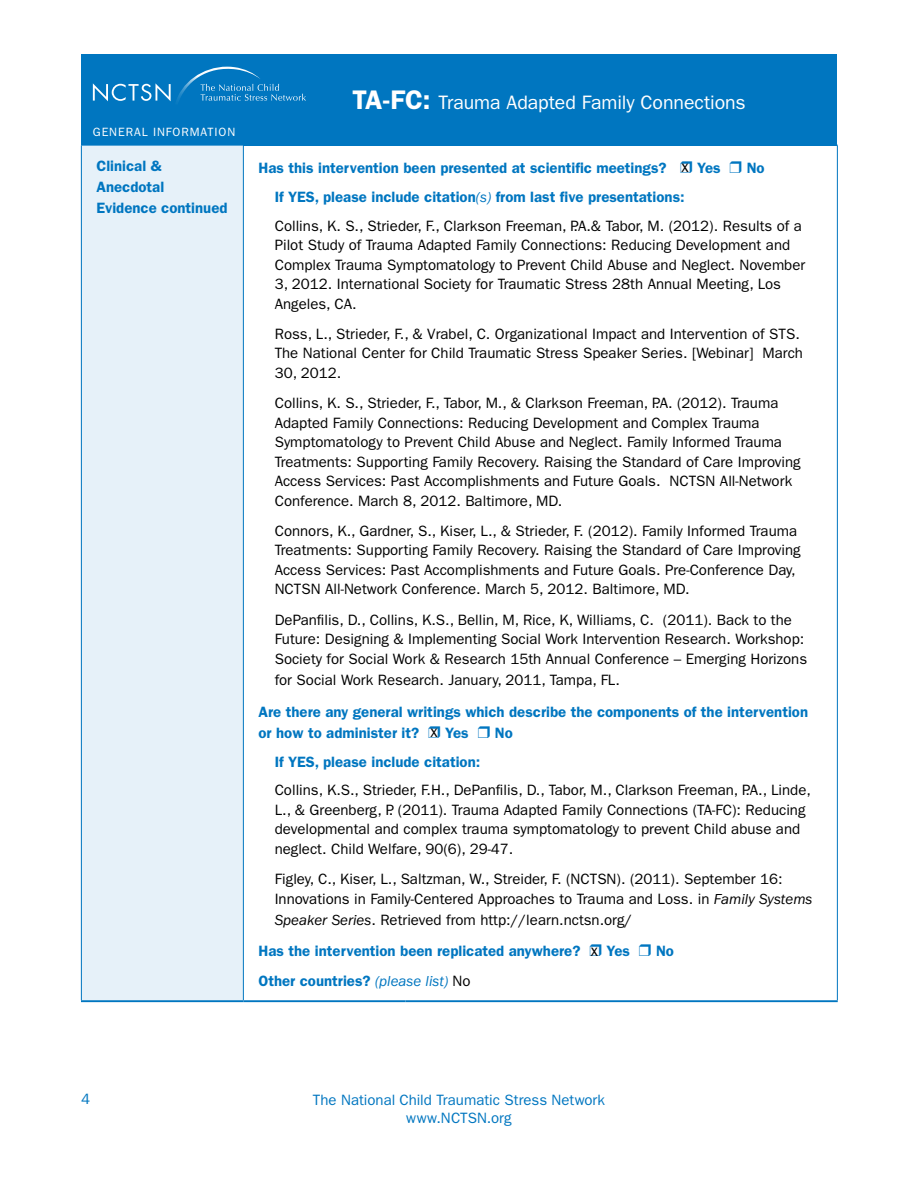
<style>
.page{position:relative;width:918px;height:1188px;background:#fff}
.page>*{position:absolute;margin:0;border:0;box-sizing:border-box;transform-origin:0 0}
.t1{font:19.5px "ITC Franklin Gothic Std";color:#fff}
.t2{font:16.5px "ITC Franklin Gothic Std";color:#000}
.t3{font:15px/19.5px "ITC Franklin Gothic Std";color:#000}
.t4{font:600 15px/21px "ITC Franklin Gothic Std";color:#0076c0}
.t5{font:15px/18px "ITC Franklin Gothic Std";color:#0076c0;text-align:center}
.t6{font:12px "ITC Franklin Gothic Std";letter-spacing:.075em;color:#fff}
.s1{font-weight:600;font-size:27px}
.s2{font-weight:600;color:#0076c0}
.s3{font-style:italic;color:#0076c0}
.s4{font-style:italic}
.s5{font-weight:400;font-style:italic;color:#000}
.s6{font-weight:400;color:#000}
.s7{font-weight:400;font-style:italic}
</style>
<div class="page">
<div style="left:81px;top:54px;width:756px;height:92px;background:#0076c0"></div>
<svg style="left:93px;top:66px;width:213px;height:36px"></svg>
<div style="left:81px;top:145px;width:162px;height:856px;background:#e6f1f9"></div>
<hr style="left:81px;top:145px;width:162px;height:1px;background:#0076c0">
<hr style="left:81px;top:146px;width:1px;height:854px;background:#0076c0">
<hr style="left:243px;top:146px;width:1px;height:854px;background:#0076c0">
<hr style="left:406px;top:145px;width:432px;height:1px;background:#0076c0">
<hr style="left:837px;top:146px;width:1px;height:854px;background:#0076c0">
<hr style="left:81px;top:1000px;width:162px;height:2px;background:#0076c0">
<hr style="left:243px;top:1000px;width:163px;height:2px;background:#0076c0">
<hr style="left:406px;top:1000px;width:432px;height:2px;background:#0076c0">
<p class="t6" style="left:93px;top:125px;width:144px">GENERAL INFORMATION</p>
<h1 class="t1" style="left:352px;top:91px;width:395px"><span class="s1">TA-FC:</span> Trauma Adapted Family Connections</h1>
<p class="t4" style="left:96px;top:155px;width:133px">Clinical &amp;<br>Anecdotal<br>Evidence continued</p>
<p class="t4" style="left:258px;top:157px;width:410px">Has this intervention been presented at scientific meetings?</p>
<p class="t4" style="left:697px;top:157px;width:25px">Yes</p>
<p class="t4" style="left:747px;top:157px;width:19px">No</p>
<p class="t2" style="left:681px;top:157px;width:9px">x</p>
<p class="t3" style="left:275px;top:183px;width:529px;line-height:28.2px"><span class="s2">If YES, please include citation</span><span class="s3">(s)</span> <span class="s2">from last five presentations:<br></span>Collins, K. S., Strieder, F., Clarkson Freeman, P.A.&amp; Tabor, M. (2012). Results of a</p>
<p class="t3" style="left:275px;top:235px;width:532px">Pilot Study of Trauma Adapted Family Connections: Reducing Development and Complex Trauma Symptomatology to Prevent Child Abuse and Neglect. November 3, 2012. International Society for Traumatic Stress 28th Annual Meeting, Los Angeles, CA.</p>
<p class="t3" style="left:275px;top:324px;width:530px">Ross, L., Strieder, F., &amp; Vrabel, C. Organizational Impact and Intervention of STS.<br>The National Center for Child Traumatic Stress Speaker Series. [Webinar] March<br>30, 2012.</p>
<p class="t3" style="left:275px;top:393px;width:527px">Collins, K. S., Strieder, F., Tabor, M., &amp; Clarkson Freeman, P.A. (2012). Trauma Adapted Family Connections: Reducing Development and Complex Trauma Symptomatology to Prevent Child Abuse and Neglect. Family Informed Trauma Treatments: Supporting Family Recovery. Raising the Standard of Care Improving Access Services: Past Accomplishments and Future Goals. NCTSN All-Network Conference. March 8, 2012. Baltimore, MD.</p>
<p class="t3" style="left:275px;top:521px;width:527px">Connors, K., Gardner, S., Kiser, L., &amp; Strieder, F. (2012). Family Informed Trauma Treatments: Supporting Family Recovery. Raising the Standard of Care Improving Access Services: Past Accomplishments and Future Goals. Pre-Conference Day, NCTSN All-Network Conference. March 5, 2012. Baltimore, MD.</p>
<p class="t3" style="left:275px;top:610px;width:534px">DePanfilis, D., Collins, K.S., Bellin, M, Rice, K, Williams, C. (2011). Back to the<br>Future: Designing &amp; Implementing Social Work Intervention Research. Workshop:<br>Society for Social Work &amp; Research 15th Annual Conference – Emerging Horizons</p>
<p class="t3" style="left:275px;top:670px;width:347px">for Social Work Research. January, 2011, Tampa, FL.</p>
<p class="t4" style="left:259px;top:701px;width:551px">Are there any general writings which describe the components of the intervention or how to administer it?</p>
<p class="t4" style="left:445px;top:722px;width:25px">Yes</p>
<p class="t4" style="left:495px;top:722px;width:19px">No</p>
<p class="t4" style="left:275px;top:752px;width:207px">If YES, please include citation:</p>
<p class="t3" style="left:275px;top:781px;width:538px">Collins, K.S., Strieder, F.H., DePanfilis, D., Tabor, M., Clarkson Freeman, P.A., Linde, L., &amp; Greenberg, P. (2011). Trauma Adapted Family Connections (TA-FC): Reducing developmental and complex trauma symptomatology to prevent Child abuse and neglect. Child Welfare, 90(6), 29-47.</p>
<p class="t3" style="left:275px;top:869px;width:539px">Figley, C., Kiser, L., Saltzman, W., Streider, F. (NCTSN). (2011). September 16:<br>Innovations in Family-Centered Approaches to Trauma and Loss. in <span class="s4">Family Systems</span></p>
<p class="t4" style="left:258px;top:904px;width:375px;line-height:31.8px;text-indent:16px"><span class="s5">Speaker Series</span><span class="s6">. Retrieved from http://learn.nctsn.org/<br></span>Has the intervention been replicated anywhere?</p>
<p class="t2" style="left:430px;top:722px;width:9px">x</p>
<p class="t4" style="left:606px;top:941px;width:25px">Yes</p>
<p class="t4" style="left:656px;top:941px;width:19px">No</p>
<p class="t2" style="left:591px;top:941px;width:9px">x</p>
<p class="t5" style="left:81px;top:1090px;width:10px">4</p>
<p class="t4" style="left:258px;top:970px;width:214px">Other countries? <span class="s7">(please list)</span> <span class="s6">No</span></p>
<p class="t5" style="left:313px;top:1091px;width:294px">The National Child Traumatic Stress Network www.NCTSN.org</p>
</div>
